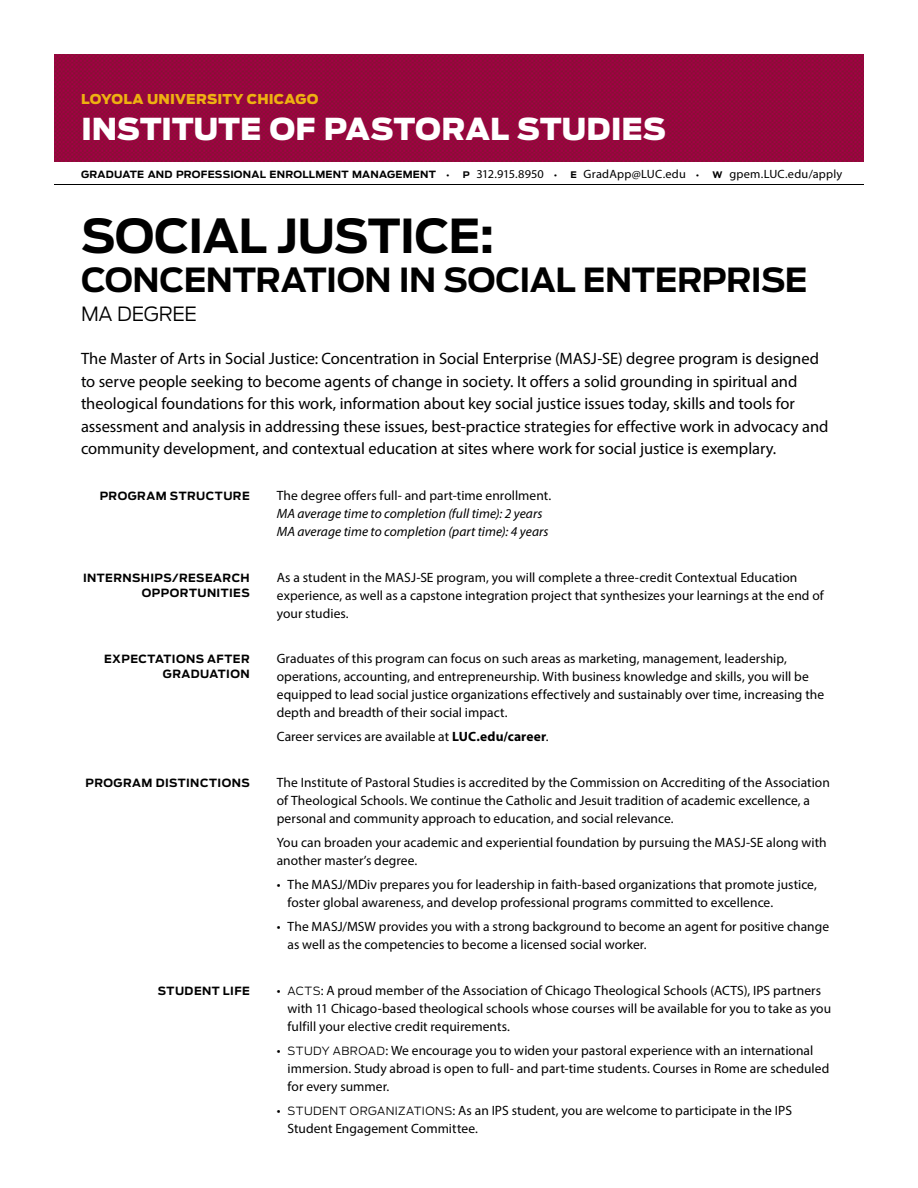
<style>
.page{position:relative;width:918px;height:1188px;background:#fff}
.page>*{position:absolute;margin:0;border:0;box-sizing:border-box;transform-origin:0 0}
.t1{font:700 46.5px "Antenna";letter-spacing:-.02em;color:#000}
.t2{font:700 33px "Antenna";letter-spacing:-.015em;color:#000}
.t3{font:900 30px "Antenna";color:#fff}
.t4{font:300 19.5px "Antenna";letter-spacing:-.015em;color:#000}
.t5{font:16.5px/22.5px "Myriad Pro";letter-spacing:-.005em;color:#000}
.t6{font:13.5px/18px "Myriad Pro";letter-spacing:.005em;color:#000}
.t7{font:italic 13.5px/18px "Myriad Pro";letter-spacing:.005em;color:#000}
.t8{font:900 13.5px "Antenna";letter-spacing:.01em;color:#eeb111}
.t9{font:12px "Myriad Pro";letter-spacing:.015em;color:#000}
.t10{font:12px "Myriad Pro";letter-spacing:-.02em;color:#000}
.t11{font:700 11.25px/15px "Antenna";letter-spacing:.04em;color:#000;text-align:right}
.t12{font:700 9.9px "Antenna";letter-spacing:.02em;color:#000}
.s1{font-family:"Myriad Pro";font-weight:400}
.s2{font-family:"Antenna";font-weight:700;font-size:9px}
.s3{font-size:9.9px}
.s4{font-weight:700}
.s5{font-family:"Antenna";font-weight:300;font-size:11.25px}
</style>
<div class="page">
<img style="left:54px;top:54px;width:810px;height:108px">
<hr style="left:54px;top:184px;width:810px;height:1px;background:#000">
<p class="t8" style="left:81px;top:90px;width:239px">LOYOLA UNIVERSITY CHICAGO</p>
<h3 class="t3" style="left:81px;top:108px;width:586px">INSTITUTE OF PASTORAL STUDIES</h3>
<p class="t12" style="left:81px;top:167px;width:370px">GRADUATE AND PROFESSIONAL ENROLLMENT MANAGEMENT <span class="s1">•</span></p>
<p class="t10" style="left:463px;top:166px;width:96px"><span class="s2">P</span> 312.915.8950 <span class="s3">•</span></p>
<p class="t9" style="left:571px;top:166px;width:130px"><span class="s2">E</span> GradApp@LUC.edu <span class="s3">•</span></p>
<p class="t9" style="left:713px;top:166px;width:131px"><span class="s2">W</span> gpem.LUC.edu/apply</p>
<h1 class="t1" style="left:81px;top:204px;width:415px">SOCIAL JUSTICE:</h1>
<h2 class="t2" style="left:81px;top:257px;width:728px">CONCENTRATION IN SOCIAL ENTERPRISE</h2>
<h3 class="t4" style="left:81px;top:301px;width:117px">MA DEGREE</h3>
<p class="t5" style="left:81px;top:347px;width:749px">The Master of Arts in Social Justice: Concentration in Social Enterprise (MASJ-SE) degree program is designed to serve people seeking to become agents of change in society. It offers a solid grounding in spiritual and theological foundations for this work, information about key social justice issues today, skills and tools for assessment and analysis in addressing these issues, best-practice strategies for effective work in advocacy and community development, and contextual education at sites where work for social justice is exemplary.</p>
<p class="t11" style="left:100px;top:488px;width:152px">PROGRAM STRUCTURE</p>
<p class="t6" style="left:277px;top:486px;width:276px">The degree offers full- and part-time enrollment.</p>
<p class="t7" style="left:277px;top:504px;width:273px">MA average time to completion (full time): 2 years<br>MA average time to completion (part time): 4 years</p>
<p class="t11" style="left:83px;top:570px;width:168px">INTERNSHIPS/RESEARCH<br>OPPORTUNITIES</p>
<p class="t6" style="left:277px;top:568px;width:549px">As a student in the MASJ-SE program, you will complete a three-credit Contextual Education experience, as well as a capstone integration project that synthesizes your learnings at the end of your studies.</p>
<p class="t11" style="left:104px;top:652px;width:147px">EXPECTATIONS AFTER<br>GRADUATION</p>
<p class="t6" style="left:277px;top:650px;width:549px">Graduates of this program can focus on such areas as marketing, management, leadership, operations, accounting, and entrepreneurship. With business knowledge and skills, you will be equipped to lead social justice organizations effectively and sustainably over time, increasing the depth and breadth of their social impact.</p>
<p class="t6" style="left:277px;top:728px;width:273px">Career services are available at <span class="s4">LUC.edu/career</span>.</p>
<p class="t11" style="left:86px;top:775px;width:166px">PROGRAM DISTINCTIONS</p>
<p class="t6" style="left:277px;top:773px;width:555px">The Institute of Pastoral Studies is accredited by the Commission on Accrediting of the Association of Theological Schools. We continue the Catholic and Jesuit tradition of academic excellence, a personal and community approach to education, and social relevance.</p>
<p class="t6" style="left:277px;top:833px;width:551px">You can broaden your academic and experiential foundation by pursuing the MASJ-SE along with another master’s degree.</p>
<p class="t6" style="left:288px;top:875px;width:531px;text-indent:-11px">• The MASJ/MDiv prepares you for leadership in faith-based organizations that promote justice, foster global awareness, and develop professional programs committed to excellence.</p>
<p class="t6" style="left:288px;top:917px;width:543px;text-indent:-11px">• The MASJ/MSW provides you with a strong background to become an agent for positive change as well as the competencies to become a licensed social worker.</p>
<p class="t11" style="left:158px;top:983px;width:93px">STUDENT LIFE</p>
<p class="t6" style="left:288px;top:981px;width:545px;text-indent:-11px">• <span class="s5">ACTS</span>: A proud member of the Association of Chicago Theological Schools (ACTS), IPS partners with 11 Chicago-based theological schools whose courses will be available for you to take as you fulfill your elective credit requirements.</p>
<p class="t6" style="left:288px;top:1041px;width:543px;text-indent:-11px">• <span class="s5">STUDY ABROAD</span>: We encourage you to widen your pastoral experience with an international immersion. Study abroad is open to full- and part-time students. Courses in Rome are scheduled for every summer.</p>
<p class="t6" style="left:288px;top:1101px;width:506px;text-indent:-11px">• <span class="s5">STUDENT ORGANIZATIONS</span>: As an IPS student, you are welcome to participate in the IPS<br>Student Engagement Committee.</p>
</div>
